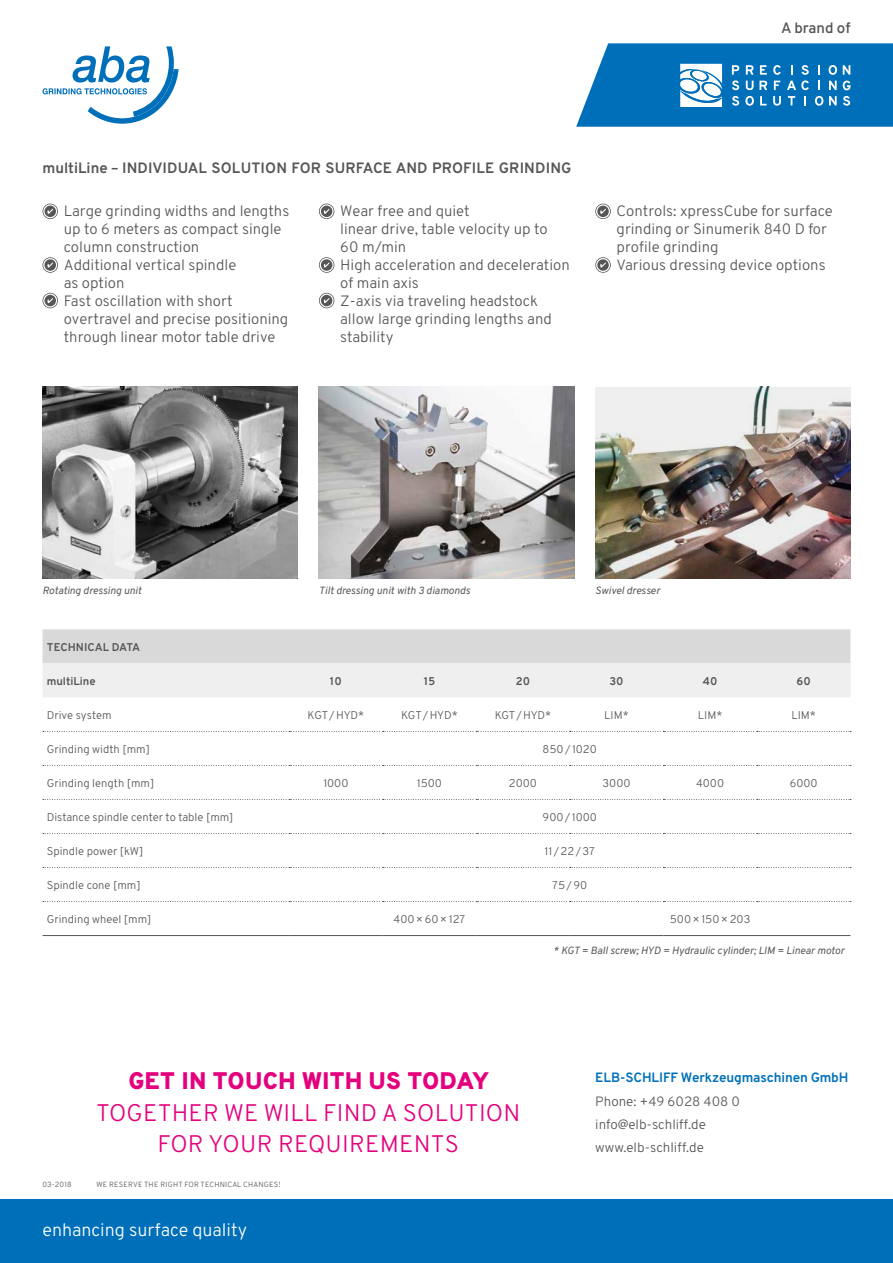
<style>
.page{position:relative;width:893px;height:1263px;background:#fff}
.page>*{position:absolute;margin:0;border:0;box-sizing:border-box;transform-origin:0 0}
.t1{font:300 24px/31.5px "Overpass";letter-spacing:.01em;color:#e4007d;text-align:center}
.t2{font:800 24px "Overpass";letter-spacing:.01em;color:#e4007d}
.t3{font:300 18px "Overpass";color:#fff}
.t4{font:300 15px/18px "Overpass";color:#565655}
.t5{font:700 15px "Overpass";letter-spacing:.01em;color:#565655}
.t6{font:600 15px "Overpass";color:#555}
.t7{font:300 13.5px/23.4px "Overpass";color:#565655}
.t8{font:700 13.5px "Overpass";letter-spacing:-.01em;color:#0070ba}
.t9{font:300 11.25px "Overpass";color:#565655}
.t10{font:700 11.25px "Overpass";color:#565655}
.t11{font:italic 10.5px "Overpass";color:#565655}
.t12{font:300 7.5px "Overpass";letter-spacing:.02em;color:#565655}
</style>
<div class="page">
<div style="left:0;top:1199px;width:893px;height:64px;background:#006fba"></div>
<svg style="left:576px;top:43px;width:317px;height:84px;background:#2584c4"></svg>
<svg style="left:43px;top:46px;width:136px;height:78px"></svg>
<img style="left:43px;top:387px;width:255px;height:191px">
<svg style="left:43px;top:204px;width:15px;height:15px"></svg>
<svg style="left:44px;top:205px;width:13px;height:13px"></svg>
<div style="left:43px;top:204px;width:14px;height:14px;border:1px solid #fff;border-radius:50%"></div>
<svg style="left:47px;top:209px;width:6px;height:5px"></svg>
<svg style="left:43px;top:257px;width:15px;height:16px"></svg>
<svg style="left:44px;top:259px;width:13px;height:12px"></svg>
<div style="left:43px;top:258px;width:14px;height:14px;border:1px solid #fff;border-radius:50%"></div>
<svg style="left:47px;top:262px;width:6px;height:6px"></svg>
<svg style="left:595px;top:257px;width:16px;height:16px"></svg>
<div style="left:597px;top:259px;width:12px;height:12px;background:#565655;border-radius:50%"></div>
<div style="left:596px;top:258px;width:14px;height:14px;border:1px solid #fff;border-radius:50%"></div>
<svg style="left:600px;top:262px;width:6px;height:6px"></svg>
<svg style="left:43px;top:293px;width:15px;height:15px"></svg>
<svg style="left:44px;top:294px;width:13px;height:13px"></svg>
<div style="left:43px;top:294px;width:14px;height:14px;border:1px solid #fff;border-radius:50%"></div>
<svg style="left:47px;top:298px;width:6px;height:5px"></svg>
<svg style="left:319px;top:204px;width:15px;height:15px"></svg>
<svg style="left:320px;top:205px;width:13px;height:13px"></svg>
<div style="left:320px;top:204px;width:14px;height:14px;border:1px solid #fff;border-radius:50%"></div>
<svg style="left:324px;top:209px;width:5px;height:5px"></svg>
<svg style="left:595px;top:204px;width:16px;height:15px"></svg>
<svg style="left:597px;top:205px;width:12px;height:13px"></svg>
<div style="left:596px;top:204px;width:14px;height:14px;border:1px solid #fff;border-radius:50%"></div>
<svg style="left:600px;top:209px;width:6px;height:5px"></svg>
<svg style="left:319px;top:257px;width:15px;height:16px"></svg>
<svg style="left:320px;top:259px;width:13px;height:12px"></svg>
<div style="left:320px;top:258px;width:14px;height:14px;border:1px solid #fff;border-radius:50%"></div>
<svg style="left:324px;top:262px;width:5px;height:6px"></svg>
<svg style="left:319px;top:293px;width:15px;height:15px"></svg>
<svg style="left:320px;top:294px;width:13px;height:13px"></svg>
<div style="left:320px;top:294px;width:14px;height:14px;border:1px solid #fff;border-radius:50%"></div>
<svg style="left:324px;top:298px;width:5px;height:5px"></svg>
<svg style="left:43px;top:629px;width:807px;height:68px"></svg>
<svg style="left:43px;top:731px;width:808px;height:1px"></svg>
<svg style="left:43px;top:765px;width:808px;height:1px"></svg>
<svg style="left:43px;top:799px;width:808px;height:1px"></svg>
<svg style="left:43px;top:833px;width:808px;height:1px"></svg>
<svg style="left:43px;top:867px;width:808px;height:1px"></svg>
<svg style="left:43px;top:901px;width:808px;height:1px"></svg>
<hr style="left:43px;top:935px;width:246px;height:1px;background:#565655">
<hr style="left:289px;top:935px;width:94px;height:1px;background:#565655">
<hr style="left:383px;top:935px;width:93px;height:1px;background:#565655">
<hr style="left:476px;top:935px;width:94px;height:1px;background:#565655">
<hr style="left:570px;top:935px;width:93px;height:1px;background:#565655">
<hr style="left:663px;top:935px;width:94px;height:1px;background:#565655">
<hr style="left:757px;top:935px;width:93px;height:1px;background:#565655">
<img style="left:319px;top:387px;width:255px;height:191px">
<img style="left:595px;top:387px;width:255px;height:191px">
<p class="t5" style="left:43px;top:158px;width:530px">multiLine – INDIVIDUAL SOLUTION FOR SURFACE AND PROFILE GRINDING</p>
<p class="t6" style="left:781px;top:18px;width:71px">A brand of</p>
<p class="t4" style="left:64px;top:202px;width:227px">Large grinding widths and lengths up to 6 meters as compact single column construction<br>Additional vertical spindle<br>as option<br>Fast oscillation with short overtravel and precise positioning through linear motor table drive</p>
<p class="t4" style="left:340px;top:202px;width:231px">Wear free and quiet<br>linear drive, table velocity up to<br>60 m/min<br>High acceleration and deceleration of main axis<br>Z-axis via traveling headstock allow large grinding lengths and stability</p>
<p class="t4" style="left:617px;top:202px;width:218px">Controls: xpressCube for surface grinding or Sinumerik 840 D for profile grinding<br>Various dressing device options</p>
<p class="t11" style="left:43px;top:584px;width:101px">Rotating dressing unit</p>
<p class="t11" style="left:319px;top:584px;width:153px">Tilt dressing unit with 3 diamonds</p>
<p class="t11" style="left:595px;top:584px;width:66px">Swivel dresser</p>
<p class="t10" style="left:47px;top:640px;width:95px">TECHNICAL DATA</p>
<p class="t10" style="left:47px;top:674px;width:50px">multiLine</p>
<p class="t10" style="left:330px;top:674px;width:13px">10</p>
<p class="t10" style="left:424px;top:674px;width:13px">15</p>
<p class="t10" style="left:516px;top:674px;width:16px">20</p>
<p class="t10" style="left:609px;top:674px;width:16px">30</p>
<p class="t10" style="left:703px;top:674px;width:16px">40</p>
<p class="t10" style="left:797px;top:674px;width:16px">60</p>
<p class="t9" style="left:47px;top:708px;width:66px">Drive system</p>
<p class="t9" style="left:308px;top:708px;width:58px">KGT/HYD*</p>
<p class="t9" style="left:401px;top:708px;width:58px">KGT/HYD*</p>
<p class="t9" style="left:495px;top:708px;width:58px">KGT/HYD*</p>
<p class="t9" style="left:604px;top:708px;width:26px">LIM*</p>
<p class="t9" style="left:698px;top:708px;width:26px">LIM*</p>
<p class="t9" style="left:791px;top:708px;width:26px">LIM*</p>
<p class="t9" style="left:47px;top:742px;width:105px">Grinding width [mm]</p>
<p class="t9" style="left:543px;top:742px;width:56px">850/ 1020</p>
<p class="t9" style="left:47px;top:776px;width:109px">Grinding length [mm]</p>
<p class="t9" style="left:323px;top:776px;width:27px">1000</p>
<p class="t9" style="left:417px;top:776px;width:27px">1500</p>
<p class="t9" style="left:509px;top:776px;width:30px">2000</p>
<p class="t9" style="left:603px;top:776px;width:30px">3000</p>
<p class="t9" style="left:696px;top:776px;width:29px">4000</p>
<p class="t9" style="left:790px;top:776px;width:29px">6000</p>
<p class="t9" style="left:47px;top:810px;width:188px">Distance spindle center to table [mm]</p>
<p class="t9" style="left:543px;top:810px;width:56px">900/ 1000</p>
<p class="t9" style="left:47px;top:844px;width:98px">Spindle power [kW]</p>
<p class="t9" style="left:545px;top:844px;width:52px">11/22/37</p>
<p class="t9" style="left:47px;top:878px;width:95px">Spindle cone [mm]</p>
<p class="t9" style="left:552px;top:878px;width:36px">75/90</p>
<p class="t9" style="left:47px;top:912px;width:106px">Grinding wheel [mm]</p>
<p class="t9" style="left:394px;top:912px;width:73px">400×60×127</p>
<p class="t9" style="left:670px;top:912px;width:82px">500×150×203</p>
<p class="t11" style="left:553px;top:944px;width:293px">* KGT = Ball screw; HYD = Hydraulic cylinder; LIM = Linear motor</p>
<h1 class="t2" style="left:128px;top:1066px;width:362px">GET IN TOUCH WITH US TODAY</h1>
<h1 class="t1" style="left:96px;top:1097px;width:426px">TOGETHER WE WILL FIND A SOLUTION<br>FOR YOUR REQUIREMENTS</h1>
<p class="t12" style="left:43px;top:1180px;width:31px">03-2018</p>
<p class="t12" style="left:97px;top:1180px;width:185px">WE RESERVE THE RIGHT FOR TECHNICAL CHANGES!</p>
<p class="t3" style="left:43px;top:1219px;width:206px">enhancing surface quality</p>
<p class="t8" style="left:595px;top:1069px;width:255px">ELB-SCHLIFF Werkzeugmaschinen GmbH</p>
<p class="t7" style="left:595px;top:1089px;width:146px">Phone: +49 6028 408 0 info@elb-schliff.de www.elb-schliff.de</p>
</div>
